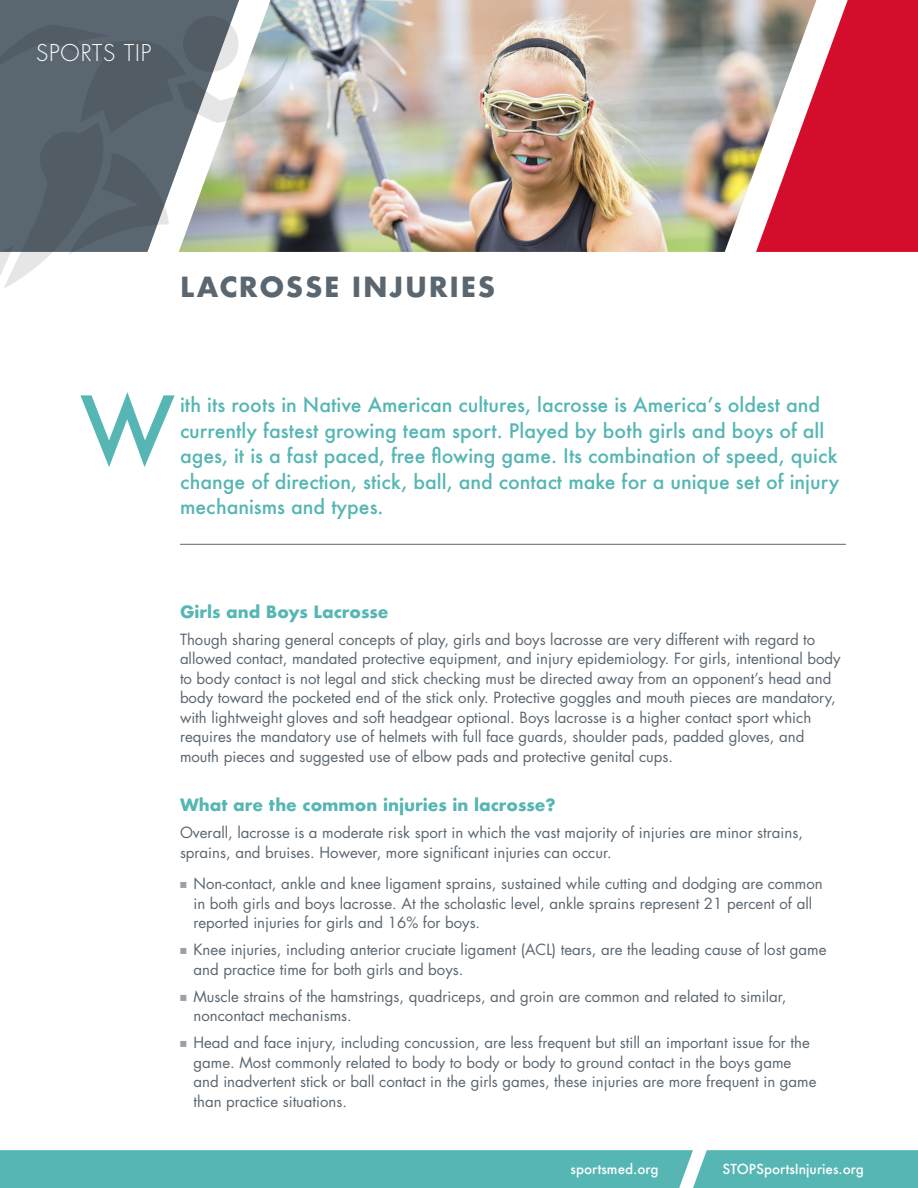
<style>
.page{position:relative;width:918px;height:1188px;background:#fff}
.page>*{position:absolute;margin:0;border:0;box-sizing:border-box;transform-origin:0 0}
.t1{font:500 89.4px "Futura";color:#55b6b3}
.Headline{font:700 27px "Futura";letter-spacing:.06em;color:#5a6670}
.t2{font:300 22.5px "Futura";letter-spacing:.04em;color:#fff}
.Intro_Text{font:500 19.5px/25.5px "Futura";color:#55b6b3}
.Subhead_1{font:700 16.5px "Futura";color:#55b6b3}
.Text{font:15px/19.5px "Futura";color:#5a6670}
.Bullet{font:15px/19.5px "Futura";color:#5a6670}
.t3{font:500 13.5px "Futura";color:#fff}
.s1{font-family:"Universal Newswith Comm Pi";font-size:12px;color:#9aa0a7}
</style>
<div class="page">
<div style="left:0;top:1150px;width:918px;height:38px;background:#55b6b3"></div>
<div style="left:0;top:0;width:179px;height:16px;background:#5a6670"></div>
<div style="left:816px;top:0;width:102px;height:252px;background:#d30d2b"></div>
<img style="left:179px;top:0;width:637px;height:252px">
<hr style="left:180px;top:544px;width:666px;height:1px;background:#5a6670">
<svg style="left:0;top:16px;width:288px;height:272px"></svg>
<p class="t2" style="left:36px;top:38px;width:117px">SPORTS TIP</p>
<p class="Headline" style="left:180px;top:267px;width:317px">LACROSSE INJURIES</p>
<p class="t1" style="left:80px;top:368px;width:96px">W</p>
<p class="Intro_Text" style="left:180px;top:392px;width:661px">ith its roots in Native American cultures, lacrosse is America’s oldest and currently fastest growing team sport. Played by both girls and boys of all ages, it is a fast paced, free flowing game. Its combination of speed, quick change of direction, stick, ball, and contact make for a unique set of injury mechanisms and types.</p>
<p class="Subhead_1" style="left:180px;top:599px;width:210px">Girls and Boys Lacrosse</p>
<p class="Text" style="left:180px;top:629px;width:662px">Though sharing general concepts of play, girls and boys lacrosse are very different with regard to allowed contact, mandated protective equipment, and injury epidemiology. For girls, intentional body to body contact is not legal and stick checking must be directed away from an opponent’s head and body toward the pocketed end of the stick only. Protective goggles and mouth pieces are mandatory, with lightweight gloves and soft headgear optional. Boys lacrosse is a higher contact sport which requires the mandatory use of helmets with full face guards, shoulder pads, padded gloves, and mouth pieces and suggested use of elbow pads and protective genital cups.</p>
<p class="Subhead_1" style="left:180px;top:793px;width:377px">What are the common injuries in lacrosse?</p>
<p class="Text" style="left:180px;top:823px;width:625px">Overall, lacrosse is a moderate risk sport in which the vast majority of injuries are minor strains, sprains, and bruises. However, more significant injuries can occur.</p>
<p class="Bullet" style="left:194px;top:874px;width:631px;text-indent:-14px"><span class="s1">n</span> Non-contact, ankle and knee ligament sprains, sustained while cutting and dodging are common in both girls and boys lacrosse. At the scholastic level, ankle sprains represent 21 percent of all reported injuries for girls and 16% for boys.</p>
<p class="Bullet" style="left:194px;top:940px;width:635px;text-indent:-14px"><span class="s1">n</span> Knee injuries, including anterior cruciate ligament (ACL) tears, are the leading cause of lost game and practice time for both girls and boys.</p>
<p class="Bullet" style="left:194px;top:986px;width:595px;text-indent:-14px"><span class="s1">n</span> Muscle strains of the hamstrings, quadriceps, and groin are common and related to similar, noncontact mechanisms.</p>
<p class="Bullet" style="left:194px;top:1033px;width:625px;text-indent:-14px"><span class="s1">n</span> Head and face injury, including concussion, are less frequent but still an important issue for the game. Most commonly related to body to body or body to ground contact in the boys game and inadvertent stick or ball contact in the girls games, these injuries are more frequent in game than practice situations.</p>
<p class="t3" style="left:571px;top:1160px;width:90px">sportsmed.org</p>
<p class="t3" style="left:723px;top:1160px;width:143px">STOPSportsInjuries.org</p>
</div>
